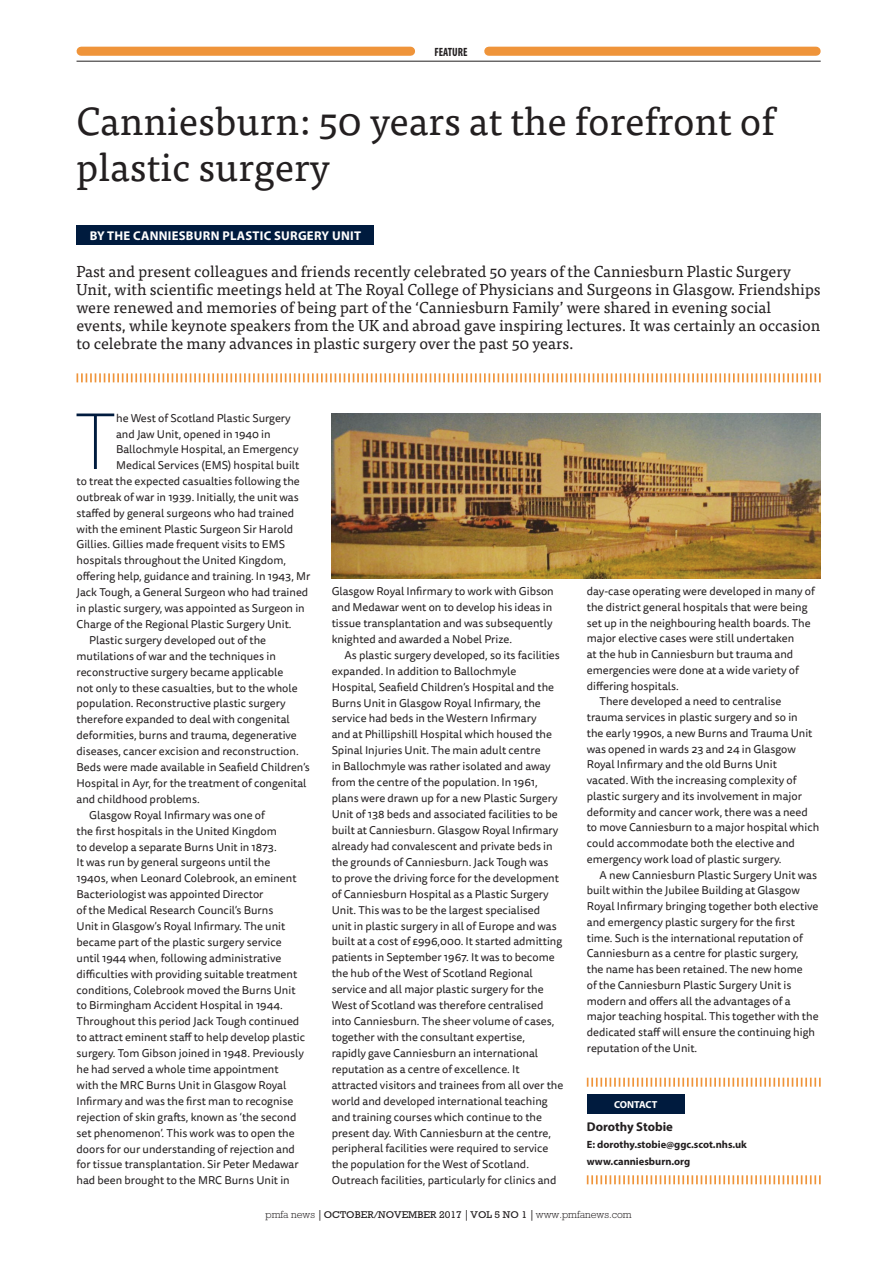
<style>
.page{position:relative;width:893px;height:1263px;background:#fff}
.page>*{position:absolute;margin:0;border:0;box-sizing:border-box;transform-origin:0 0}
.feature_body_drop_ca{font:300 expanded 75.75px "Europa SB";color:#001b3e}
.feature_Headline{font:39px/46.5px "Tisa Pro";color:#231f20}
.feature_Standfirst{font:15.75px/18px "Tisa Pro";color:#231f20}
.feature_Author{font:700 12.75px "Myriad Pro";letter-spacing:.02em;color:#fff}
.feature_Author_name{font:700 12.75px "Myriad Pro";color:#231f20}
.t1{font:700 condensed 12px "Myriad Pro";color:#231f20;scale:.94 1}
.feature_Body_Indent{font:11.25px/15.9px "Tisa Sans Pro";color:#231f20}
.feature_body_drop_ca-2{font:11.25px "Tisa Sans Pro";color:#231f20}
.feature_Author_conta{font:700 10.5px "Myriad Pro";color:#231f20}
.t2{font:700 10.2px "Myriad Pro";letter-spacing:-.015em;color:#fff}
.t3{font:10.05px "Rockwell";color:#231f20;scale:1.05 1}
.s1{font-weight:300;font-size:10.5px}
.s2{font-family:"Adobe Caslon Pro";font-weight:700;font-size:10.5px}
</style>
<div class="page">
<div style="left:77px;top:225px;width:297px;height:19px;background:#001b3e"></div>
<svg style="left:77px;top:373px;width:744px;height:9px"></svg>
<div style="left:587px;top:1094px;width:98px;height:20px;background:#001b3e"></div>
<svg style="left:587px;top:1078px;width:234px;height:9px"></svg>
<svg style="left:587px;top:1175px;width:234px;height:9px"></svg>
<img style="left:332px;top:414px;width:489px;height:164px">
<div style="left:81px;top:47px;width:330px;height:9px;background:#ef943a"></div>
<div style="left:489px;top:47px;width:327px;height:9px;background:#ef943a"></div>
<hr style="left:77px;top:61px;width:744px;height:1px;background:#231f20">
<p class="t1" style="left:434px;top:45px;width:37px">FEATURE</p>
<p class="feature_Headline" style="left:77px;top:96px;width:700px">Canniesburn: 50 years at the forefront of plastic surgery</p>
<p class="feature_Author" style="left:90px;top:227px;width:273px">BY THE CANNIESBURN PLASTIC SURGERY UNIT</p>
<p class="feature_Standfirst" style="left:77px;top:262px;width:746px">Past and present colleagues and friends recently celebrated 50 years of the Canniesburn Plastic Surgery Unit, with scientific meetings held at The Royal College of Physicians and Surgeons in Glasgow. Friendships were renewed and memories of being part of the ‘Canniesburn Family’ were shared in evening social events, while keynote speakers from the UK and abroad gave inspiring lectures. It was certainly an occasion to celebrate the many advances in plastic surgery over the past 50 years.</p>
<p class="feature_body_drop_ca" style="left:75px;top:398px;width:43px">T</p>
<p class="feature_body_drop_ca-2" style="left:116px;top:410px;width:176px">he West of Scotland Plastic Surgery</p>
<p class="feature_body_drop_ca-2" style="left:116px;top:426px;width:156px">and Jaw Unit, opened in 1940 in</p>
<p class="feature_body_drop_ca-2" style="left:116px;top:442px;width:184px">Ballochmyle Hospital, an Emergency</p>
<p class="feature_body_drop_ca-2" style="left:116px;top:458px;width:185px">Medical Services (EMS) hospital built</p>
<p class="feature_body_drop_ca-2" style="left:77px;top:473px;width:225px">to treat the expected casualties following the</p>
<p class="feature_body_drop_ca-2" style="left:77px;top:489px;width:224px">outbreak of war in 1939. Initially, the unit was</p>
<p class="feature_body_drop_ca-2" style="left:77px;top:505px;width:219px">staffed by general surgeons who had trained</p>
<p class="feature_body_drop_ca-2" style="left:77px;top:521px;width:218px">with the eminent Plastic Surgeon Sir Harold</p>
<p class="feature_body_drop_ca-2" style="left:77px;top:537px;width:210px">Gillies. Gillies made frequent visits to EMS</p>
<p class="feature_body_drop_ca-2" style="left:77px;top:553px;width:211px">hospitals throughout the United Kingdom,</p>
<p class="feature_body_drop_ca-2" style="left:77px;top:569px;width:235px">offering help, guidance and training. In 1943, Mr</p>
<p class="feature_body_drop_ca-2" style="left:77px;top:585px;width:233px">Jack Tough, a General Surgeon who had trained</p>
<p class="feature_body_drop_ca-2" style="left:77px;top:601px;width:230px">in plastic surgery, was appointed as Surgeon in</p>
<p class="feature_body_drop_ca-2" style="left:77px;top:616px;width:217px">Charge of the Regional Plastic Surgery Unit.</p>
<p class="feature_Body_Indent" style="left:77px;top:632px;width:235px;text-indent:13px">Plastic surgery developed out of the mutilations of war and the techniques in reconstructive surgery became applicable<br>not only to these casualties, but to the whole population. Reconstructive plastic surgery therefore expanded to deal with congenital deformities, burns and trauma, degenerative diseases, cancer excision and reconstruction.<br>Beds were made available in Seafield Children’s Hospital in Ayr, for the treatment of congenital and childhood problems.</p>
<p class="feature_Body_Indent" style="left:77px;top:807px;width:230px;text-indent:13px">Glasgow Royal Infirmary was one of<br>the first hospitals in the United Kingdom<br>to develop a separate Burns Unit in 1873.<br>It was run by general surgeons until the<br>1940s, when Leonard Colebrook, an eminent Bacteriologist was appointed Director<br>of the Medical Research Council’s Burns<br>Unit in Glasgow’s Royal Infirmary. The unit became part of the plastic surgery service until 1944 when, following administrative difficulties with providing suitable treatment conditions, Colebrook moved the Burns Unit to Birmingham Accident Hospital in 1944.<br>Throughout this period Jack Tough continued to attract eminent staff to help develop plastic surgery. Tom Gibson joined in 1948. Previously he had served a whole time appointment<br>with the MRC Burns Unit in Glasgow Royal Infirmary and was the first man to recognise rejection of skin grafts, known as ‘the second set phenomenon’. This work was to open the doors for our understanding of rejection and for tissue transplantation. Sir Peter Medawar had been brought to the MRC Burns Unit in</p>
<p class="feature_Body_Indent" style="left:332px;top:583px;width:224px">Glasgow Royal Infirmary to work with Gibson and Medawar went on to develop his ideas in tissue transplantation and was subsequently knighted and awarded a Nobel Prize.</p>
<p class="feature_Body_Indent" style="left:332px;top:647px;width:233px;text-indent:13px">As plastic surgery developed, so its facilities expanded. In addition to Ballochmyle Hospital, Seafield Children’s Hospital and the Burns Unit in Glasgow Royal Infirmary, the service had beds in the Western Infirmary<br>and at Phillipshill Hospital which housed the Spinal Injuries Unit. The main adult centre<br>in Ballochmyle was rather isolated and away from the centre of the population. In 1961, plans were drawn up for a new Plastic Surgery Unit of 138 beds and associated facilities to be built at Canniesburn. Glasgow Royal Infirmary already had convalescent and private beds in the grounds of Canniesburn. Jack Tough was<br>to prove the driving force for the development of Canniesburn Hospital as a Plastic Surgery Unit. This was to be the largest specialised<br>unit in plastic surgery in all of Europe and was built at a cost of £996,000. It started admitting patients in September 1967. It was to become the hub of the West of Scotland Regional service and all major plastic surgery for the West of Scotland was therefore centralised into Canniesburn. The sheer volume of cases, together with the consultant expertise,<br>rapidly gave Canniesburn an international reputation as a centre of excellence. It attracted visitors and trainees from all over the world and developed international teaching and training courses which continue to the present day. With Canniesburn at the centre, peripheral facilities were required to service the population for the West of Scotland.<br>Outreach facilities, particularly for clinics and</p>
<p class="feature_Body_Indent" style="left:587px;top:583px;width:230px">day-case operating were developed in many of the district general hospitals that were being set up in the neighbouring health boards. The major elective cases were still undertaken<br>at the hub in Canniesburn but trauma and emergencies were done at a wide variety of differing hospitals.</p>
<p class="feature_Body_Indent" style="left:587px;top:694px;width:234px;text-indent:13px">There developed a need to centralise trauma services in plastic surgery and so in<br>the early 1990s, a new Burns and Trauma Unit was opened in wards 23 and 24 in Glasgow Royal Infirmary and the old Burns Unit vacated. With the increasing complexity of plastic surgery and its involvement in major deformity and cancer work, there was a need to move Canniesburn to a major hospital which could accommodate both the elective and emergency work load of plastic surgery.</p>
<p class="feature_Body_Indent" style="left:587px;top:867px;width:233px;text-indent:13px">A new Canniesburn Plastic Surgery Unit was built within the Jubilee Building at Glasgow Royal Infirmary bringing together both elective and emergency plastic surgery for the first time. Such is the international reputation of Canniesburn as a centre for plastic surgery,<br>the name has been retained. The new home<br>of the Canniesburn Plastic Surgery Unit is modern and offers all the advantages of a major teaching hospital. This together with the dedicated staff will ensure the continuing high reputation of the Unit.</p>
<p class="t2" style="left:614px;top:1098px;width:45px">CONTACT</p>
<p class="feature_Author_name" style="left:587px;top:1118px;width:88px">Dorothy Stobie</p>
<p class="feature_Author_conta" style="left:587px;top:1137px;width:162px">E: dorothy.stobie@ggc.scot.nhs.uk</p>
<p class="feature_Author_conta" style="left:587px;top:1154px;width:105px">www.canniesburn.org</p>
<p class="t3" style="left:265px;top:1209px;width:350px"><span class="s1">pmfa news</span> <span class="s2">|</span> OCTOBER/NOVEMBER 2017 <span class="s2">|</span> VOL 5 NO 1 <span class="s2">|</span> <span class="s1">www.pmfanews.com</span></p>
</div>
